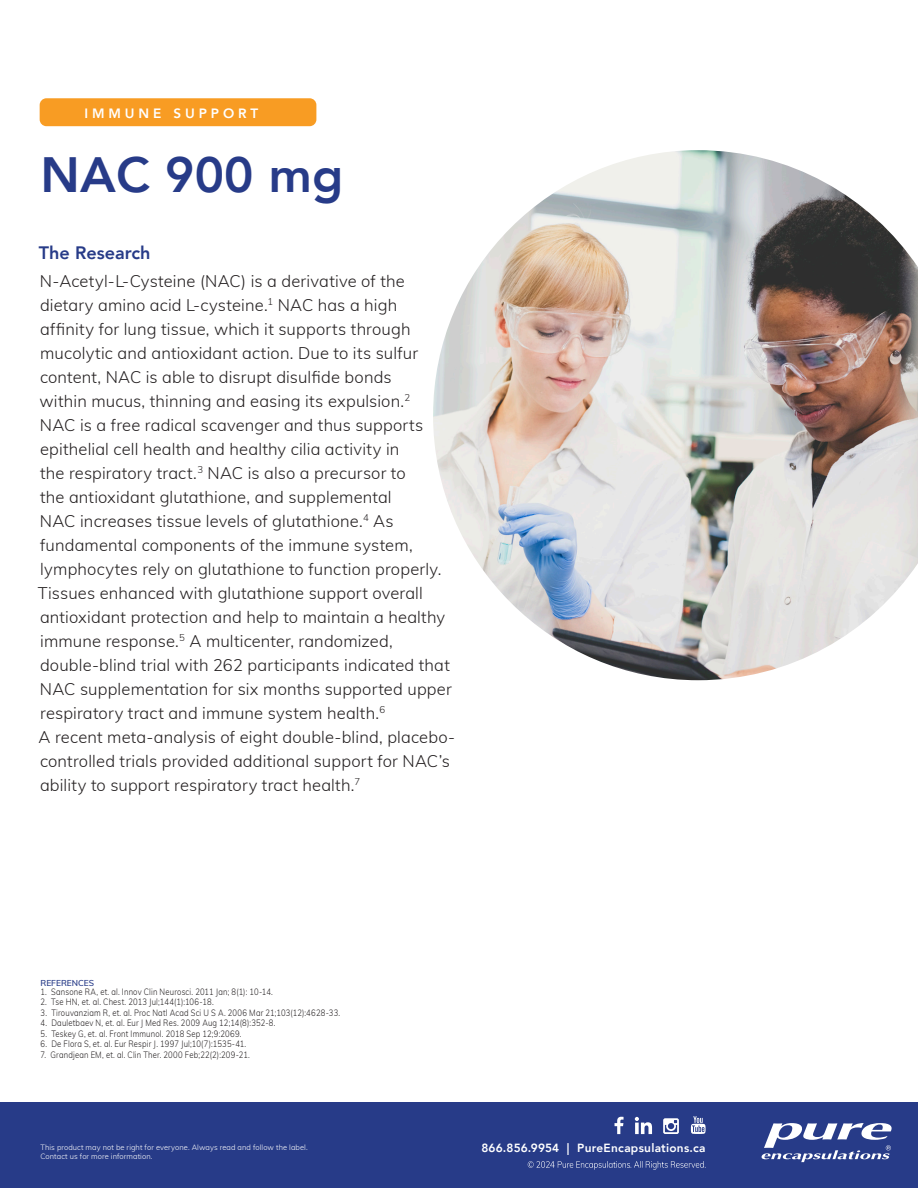
<style>
.page{position:relative;width:918px;height:1188px;background:#fff}
.page>*{position:absolute;margin:0;border:0;box-sizing:border-box;transform-origin:0 0}
.Product_Name{font:800 49.5px "Avenir";letter-spacing:.005em;color:#273b88}
.Product_Details_Headline{font:800 18px "Avenir";color:#273b88}
.Body{font:300 16.5px/24px "Muli";letter-spacing:.01em;color:#231f20}
.t1{font:800 13.5px "Avenir";letter-spacing:.29em;color:#fff}
.t2{font:800 11.85px "Avenir";letter-spacing:.02em;color:#fff}
.Disclaimers{font:300 9px "Muli";letter-spacing:.02em;color:#231f20;scale:.85 1}
.t3{font:600 8.4px "Muli";color:#273b88}
.t4{font:300 7.5px "Muli";letter-spacing:.01em;color:#fff}
</style>
<div class="page">
<div style="left:0;top:1102px;width:918px;height:86px;background:#273b88"></div>
<svg style="left:528px;top:1161px;width:178px;height:9px"></svg>
<svg style="left:615px;top:1117px;width:9px;height:17px"></svg>
<svg style="left:635px;top:1117px;width:17px;height:17px"></svg>
<svg style="left:663px;top:1118px;width:16px;height:16px"></svg>
<svg style="left:691px;top:1116px;width:15px;height:18px"></svg>
<svg style="left:761px;top:1123px;width:131px;height:39px"></svg>
<img style="left:433px;top:150px;width:485px;height:530px">
<div style="left:40px;top:98px;width:276px;height:28px;background:#f89c23;border-radius:7px"></div>
<p class="t1" style="left:84px;top:103px;width:175px">IMMUNE SUPPORT</p>
<p class="Product_Name" style="left:40px;top:136px;width:304px">NAC 900 mg</p>
<p class="Product_Details_Headline" style="left:39px;top:239px;width:113px">The Research</p>
<p class="Body" style="left:38px;top:268px;width:419px">N-Acetyl-L-Cysteine (NAC) is a derivative of the dietary amino acid L-cysteine.<sup>1</sup> NAC has a high<br>affinity for lung tissue, which it supports through mucolytic and antioxidant action. Due to its sulfur content, NAC is able to disrupt disulfide bonds<br>within mucus, thinning and easing its expulsion.<sup>2<br></sup>NAC is a free radical scavenger and thus supports epithelial cell health and healthy cilia activity in<br>the respiratory tract.<sup>3</sup> NAC is also a precursor to<br>the antioxidant glutathione, and supplemental<br>NAC increases tissue levels of glutathione.<sup>4</sup> As fundamental components of the immune system, lymphocytes rely on glutathione to function properly.<br>Tissues enhanced with glutathione support overall antioxidant protection and help to maintain a healthy immune response.<sup>5</sup> A multicenter, randomized, double-blind trial with 262 participants indicated that NAC supplementation for six months supported upper respiratory tract and immune system health.<sup>6<br></sup>A recent meta-analysis of eight double-blind, placebo&shy;controlled trials provided additional support for NAC’s ability to support respiratory tract health.<sup>7</sup></p>
<p class="t3" style="left:40px;top:976px;width:55px">REFERENCES</p>
<p class="Disclaimers" style="left:40px;top:985px;width:275px">1. Sansone RA, et. al. Innov Clin Neurosci. 2011 Jan; 8(1): 10-14.</p>
<p class="Disclaimers" style="left:40px;top:995px;width:205px">2. Tse HN, et. al. Chest. 2013 Jul;144(1):106-18.</p>
<p class="Disclaimers" style="left:40px;top:1006px;width:354px">3. Tirouvanziam R, et. al. Proc Natl Acad Sci U S A. 2006 Mar 21;103(12):4628-33.</p>
<p class="Disclaimers" style="left:40px;top:1016px;width:278px">4. Dauletbaev N, et. al. Eur J Med Res. 2009 Aug 12;14(8):352-8.</p>
<p class="Disclaimers" style="left:40px;top:1027px;width:238px">5. Teskey G, et. al. Front Immunol. 2018 Sep 12;9:2069.</p>
<p class="Disclaimers" style="left:40px;top:1037px;width:244px">6. De Flora S, et. al. Eur Respir J. 1997 Jul;10(7):1535-41.</p>
<p class="Disclaimers" style="left:40px;top:1048px;width:248px">7. Grandjean EM, et. al. Clin Ther. 2000 Feb;22(2):209-21.</p>
<p class="t4" style="left:40px;top:1142px;width:269px">This product may not be right for everyone. Always read and follow the label.</p>
<p class="t2" style="left:482px;top:1138px;width:226px">866.856.9954 | PureEncapsulations.ca</p>
<p class="t4" style="left:40px;top:1151px;width:113px">Contact us for more information.</p>
</div>
